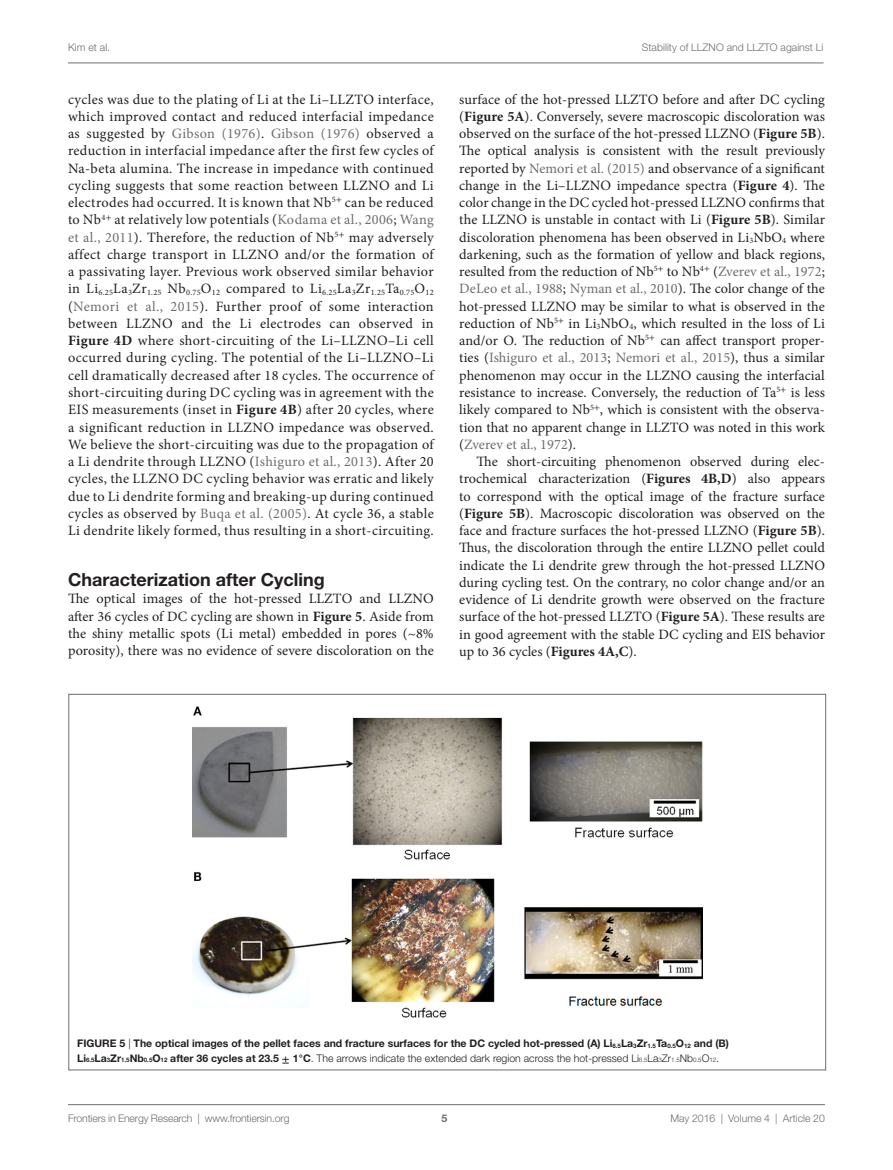
<style>
.page{position:relative;width:893px;height:1170px;background:#fff}
.page>*{position:absolute;margin:0;border:0;box-sizing:border-box;transform-origin:0 0}
.t1{font:700 18px "Helvetica Neue LT Std";color:#231f20}
.t2{font:14.25px/17.2px "Minion Pro";letter-spacing:.005em;color:#231f20;text-align:justify}
.t3{font:700 10.5px/14.2px "Helvetica Neue LT Std";color:#231f20}
.t4{font:300 10.5px "Helvetica Neue LT Std";color:#6c6d70}
.t5{font:700 10.5px "Helvetica Neue LT Std";color:#6c6d70}
.s1{color:#6c6d70}
.s2{font-weight:700}
.s3{font-weight:300}
.s4{font-family:"STIX General"}
</style>
<div class="page">
<img style="left:192px;top:706px;width:510px;height:311px">
<hr style="left:68px;top:1104px;width:757px;height:1px;background:#6c6d70">
<hr style="left:68px;top:63px;width:756px;height:1px;background:#6c6d70">
<p class="t4" style="left:68px;top:41px;width:44px">Kim et al.</p>
<p class="t4" style="left:642px;top:41px;width:183px">Stability of LLZNO and LLZTO against Li</p>
<p class="t2" style="left:68px;top:90px;width:367px">cycles was due to the plating of Li at the Li–LLZTO interface, which improved contact and reduced interfacial impedance as suggested by <span class="s1">Gibson (1976)</span>. <span class="s1">Gibson (1976)</span> observed a reduction in interfacial impedance after the first few cycles of Na-beta alumina. The increase in impedance with continued cycling suggests that some reaction between LLZNO and Li electrodes had occurred. It is known that Nb<sup>5</sup><sup>+</sup> can be reduced to Nb<sup>4</sup><sup>+</sup> at relatively low potentials (<span class="s1">Kodama et al., 2006</span>; <span class="s1">Wang et al., 2011</span>). Therefore, the reduction of Nb<sup>5</sup><sup>+</sup> may adversely affect charge transport in LLZNO and/or the formation of a passivating layer. Previous work observed similar behavior in Li<sub>6.25</sub>La<sub>3</sub>Zr<sub>1.25</sub> Nb<sub>0.75</sub>O<sub>12</sub> compared to Li<sub>6.25</sub>La<sub>3</sub>Zr<sub>1.25</sub>Ta<sub>0.75</sub>O<sub>12 </sub>(<span class="s1">Nemori et al., 2015</span>). Further proof of some interaction between LLZNO and the Li electrodes can observed in <span class="s2">Figure 4D</span> where short-circuiting of the Li–LLZNO–Li cell occurred during cycling. The potential of the Li–LLZNO–Li cell dramatically decreased after 18 cycles. The occurrence of short-circuiting during DC cycling was in agreement with the EIS measurements (inset in <span class="s2">Figure 4B</span>) after 20 cycles, where a significant reduction in LLZNO impedance was observed.<br>We believe the short-circuiting was due to the propagation of a Li dendrite through LLZNO (<span class="s1">Ishiguro et al., 2013</span>). After 20 cycles, the LLZNO DC cycling behavior was erratic and likely due to Li dendrite forming and breaking-up during continued cycles as observed by <span class="s1">Buqa et al. (2005)</span>. At cycle 36, a stable Li dendrite likely formed, thus resulting in a short-circuiting.</p>
<p class="t1" style="left:68px;top:568px;width:258px">Characterization after Cycling</p>
<p class="t2" style="left:68px;top:590px;width:367px">The optical images of the hot-pressed LLZTO and LLZNO after 36 cycles of DC cycling are shown in <span class="s2">Figure 5</span>. Aside from the shiny metallic spots (Li metal) embedded in pores (~8% porosity), there was no evidence of severe discoloration on the</p>
<p class="t2" style="left:459px;top:90px;width:367px">surface of the hot-pressed LLZTO before and after DC cycling (<span class="s2">Figure 5A</span>). Conversely, severe macroscopic discoloration was observed on the surface of the hot-pressed LLZNO (<span class="s2">Figure 5B</span>).<br>The optical analysis is consistent with the result previously reported by <span class="s1">Nemori et al. (2015)</span> and observance of a significant change in the Li–LLZNO impedance spectra (<span class="s2">Figure 4</span>). The color change in the DC cycled hot-pressed LLZNO confirms that the LLZNO is unstable in contact with Li (<span class="s2">Figure 5B</span>). Similar discoloration phenomena has been observed in Li<sub>3</sub>NbO<sub>4</sub> where darkening, such as the formation of yellow and black regions, resulted from the reduction of Nb<sup>5</sup><sup>+</sup> to Nb<sup>4</sup><sup>+</sup> (<span class="s1">Zverev et al., 1972</span>; <span class="s1">DeLeo et al., 1988</span>; <span class="s1">Nyman et al., 2010</span>). The color change of the hot-pressed LLZNO may be similar to what is observed in the reduction of Nb<sup>5</sup><sup>+</sup> in Li<sub>3</sub>NbO<sub>4</sub>, which resulted in the loss of Li and/or O. The reduction of Nb<sup>5</sup><sup>+</sup> can affect transport proper&shy;ties (<span class="s1">Ishiguro et al., 2013</span>; <span class="s1">Nemori et al., 2015</span>), thus a similar phenomenon may occur in the LLZNO causing the interfacial resistance to increase. Conversely, the reduction of Ta<sup>5</sup><sup>+</sup> is less likely compared to Nb<sup>5</sup><sup>+</sup>, which is consistent with the observa&shy;tion that no apparent change in LLZTO was noted in this work (<span class="s1">Zverev et al., 1972</span>).</p>
<p class="t2" style="left:459px;top:453px;width:367px;text-indent:17px">The short-circuiting phenomenon observed during elec&shy;trochemical characterization (<span class="s2">Figures 4B,D</span>) also appears to correspond with the optical image of the fracture surface (<span class="s2">Figure 5B</span>). Macroscopic discoloration was observed on the face and fracture surfaces the hot-pressed LLZNO (<span class="s2">Figure 5B</span>).<br>Thus, the discoloration through the entire LLZNO pellet could indicate the Li dendrite grew through the hot-pressed LLZNO during cycling test. On the contrary, no color change and/or an evidence of Li dendrite growth were observed on the fracture surface of the hot-pressed LLZTO (<span class="s2">Figure 5A</span>). These results are in good agreement with the stable DC cycling and EIS behavior up to 36 cycles (<span class="s2">Figures 4A,C</span>).</p>
<p class="t3" style="left:77px;top:1036px;width:653px">FIG URE 5 <span class="s3">|</span> The optical images of the pellet faces and fracture surfaces for the DC cycled hot-pressed (A) Li<sub>6.5</sub>La<sub>3</sub>Zr<sub>1.5</sub>Ta<sub>0.5</sub>O<sub>12</sub> and (B)<br>Li<sub>6.5</sub>La<sub>3</sub>Zr<sub>1.5</sub>Nb<sub>0.5</sub>O<sub>12</sub> after 36 cycles at 23.5 <span class="s4">±</span> 1°C<span class="s3">. The arrows indicate the extended dark region across the hot-pressed Li</span><sub>6.5</sub><span class="s3">La</span><sub>3</sub><span class="s3">Zr</span><sub>1.5</sub><span class="s3">Nb</span><sub>0.5</sub><span class="s3">O</span><sub>12</sub><span class="s3">.</span></p>
<p class="t4" style="left:68px;top:1111px;width:223px">Frontiers in Energy Research | www.frontiersin.org</p>
<p class="t4" style="left:670px;top:1111px;width:156px">May 2016 | Volume 4 | Article 20</p>
<p class="t5" style="left:441px;top:1111px;width:7px">5</p>
</div>
